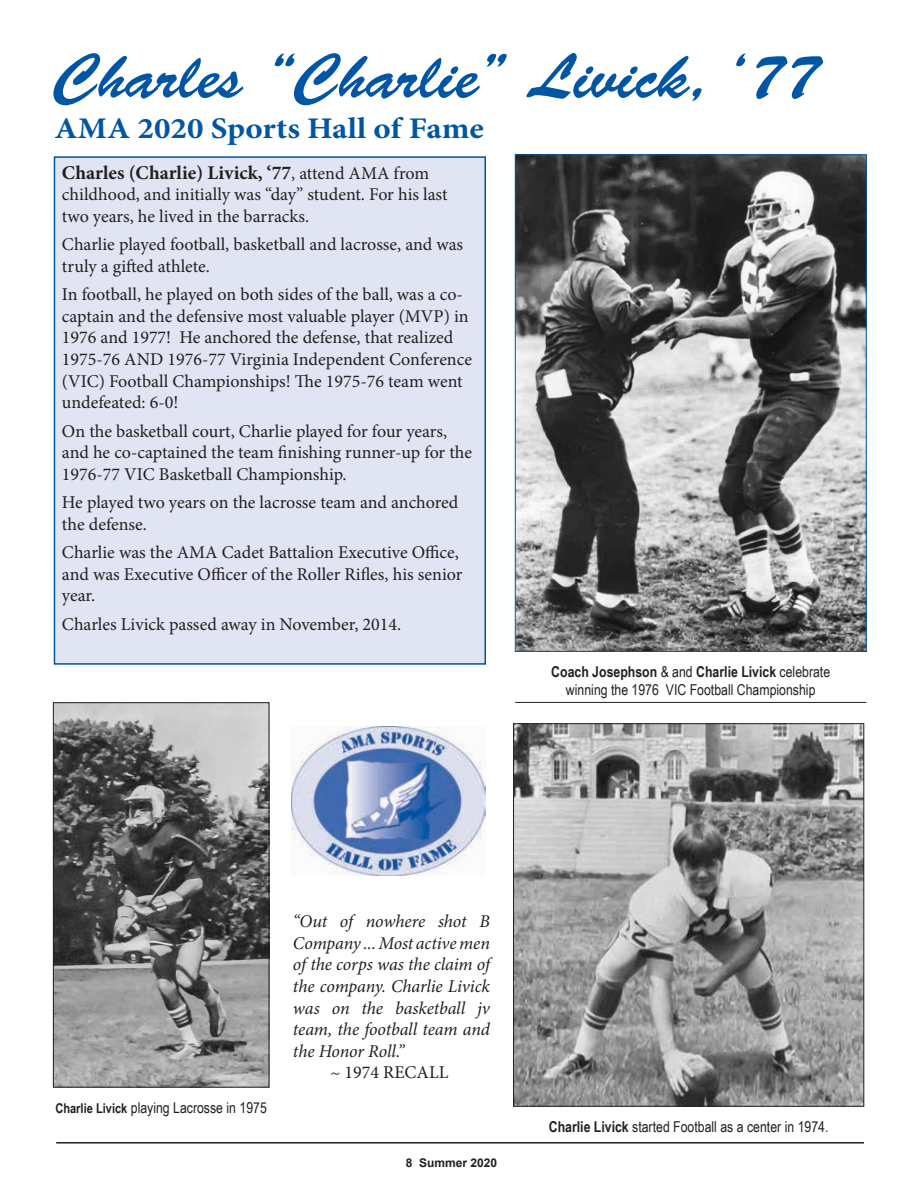
<style>
.page{position:relative;width:918px;height:1188px;background:#fff}
.page>*{position:absolute;margin:0;border:0;box-sizing:border-box;transform-origin:0 0}
.t1{font:63px "Brush Script Std";color:#0055a4}
.t2{font:700 30px "Minion Pro";color:#0055a4;scale:1.1 1}
.t3{font:700 19.5px "Minion Pro";color:#231f20}
.t4{font:18px/21.6px "Minion Pro";color:#231f20}
.t5{font:italic 18px/21.6px "Minion Pro";letter-spacing:-.01em;color:#231f20;text-align:justify}
.t6{font:15px/18px "Arial Narrow";color:#231f20;text-align:center}
.t7{font:700 12px "Arial";color:#231f20}
.s1{font-weight:400;font-size:18px}
.s2{font-weight:700}
.s3{font-weight:700;font-size:13.5px}
</style>
<div class="page">
<hr style="left:56px;top:1142px;width:808px;height:2px;background:#231f20">
<div style="left:54px;top:157px;width:431px;height:507px;background:#e1e4f3"></div>
<div style="left:54px;top:156px;width:432px;height:509px;border:2px solid #0055a4"></div>
<img style="left:515px;top:726px;width:347px;height:378px">
<div style="left:513px;top:724px;width:351px;height:382px;border:1px solid #231f20"></div>
<img style="left:292px;top:727px;width:194px;height:149px">
<img style="left:55px;top:705px;width:212px;height:380px">
<div style="left:53px;top:703px;width:216px;height:384px;border:1px solid #231f20"></div>
<img style="left:517px;top:157px;width:347px;height:493px">
<hr style="left:515px;top:702px;width:351px;height:1px;background:#231f20">
<h1 class="t1" style="left:54px;top:41px;width:767px">Charles “Charlie” Livick, ‘77</h1>
<h2 class="t2" style="left:54px;top:107px;width:392px">AMA 2020 Sports Hall of Fame</h2>
<p class="t3" style="left:62px;top:159px;width:369px">Charles (Charlie) Livick, ‘77<span class="s1">, attend AMA from</span></p>
<p class="t4" style="left:62px;top:184px;width:387px">childhood, and initially was “day” student. For his last two years, he lived in the barracks.</p>
<p class="t4" style="left:62px;top:234px;width:403px">Charlie played football, basketball and lacrosse, and was truly a gifted athlete.</p>
<p class="t4" style="left:62px;top:284px;width:412px">In football, he played on both sides of the ball, was a co&shy;captain and the defensive most valuable player (MVP) in 1976 and 1977! He anchored the defense, that realized 1975-76 AND 1976-77 Virginia Independent Conference (VIC) Football Championships! The 1975-76 team went undefeated: 6-0!</p>
<p class="t4" style="left:62px;top:420px;width:412px">On the basketball court, Charlie played for four years, and he co-captained the team finishing runner-up for the<br>1976-77 VIC Basketball Championship.</p>
<p class="t4" style="left:62px;top:492px;width:398px">He played two years on the lacrosse team and anchored the defense.</p>
<p class="t4" style="left:62px;top:542px;width:402px">Charlie was the AMA Cadet Battalion Executive Office, and was Executive Officer of the Roller Rifles, his senior year.</p>
<p class="t4" style="left:62px;top:613px;width:341px">Charles Livick passed away in November, 2014.</p>
<p class="t6" style="left:551px;top:662px;width:280px"><span class="s2">Coach Josephson</span> &amp; and <span class="s2">Charlie Livick</span> celebrate winning the 1976 VIC Football Championship</p>
<p class="t6" style="left:55px;top:1098px;width:213px"><span class="s3">Charlie Livick</span> playing Lacrosse in 1975</p>
<p class="t5" style="left:293px;top:911px;width:198px">“Out of nowhere shot B Company ... Most active men of the corps was the claim of the company. Charlie Livick was on the basketball jv team, the football team and the Honor Roll.”</p>
<p class="t4" style="left:330px;top:1062px;width:120px">~ 1974 RECALL</p>
<p class="t7" style="left:406px;top:1154px;width:93px">8 Summer 2020</p>
<p class="t6" style="left:549px;top:1117px;width:281px"><span class="s2">Charlie Livick</span> started Football as a center in 1974.</p>
</div>
